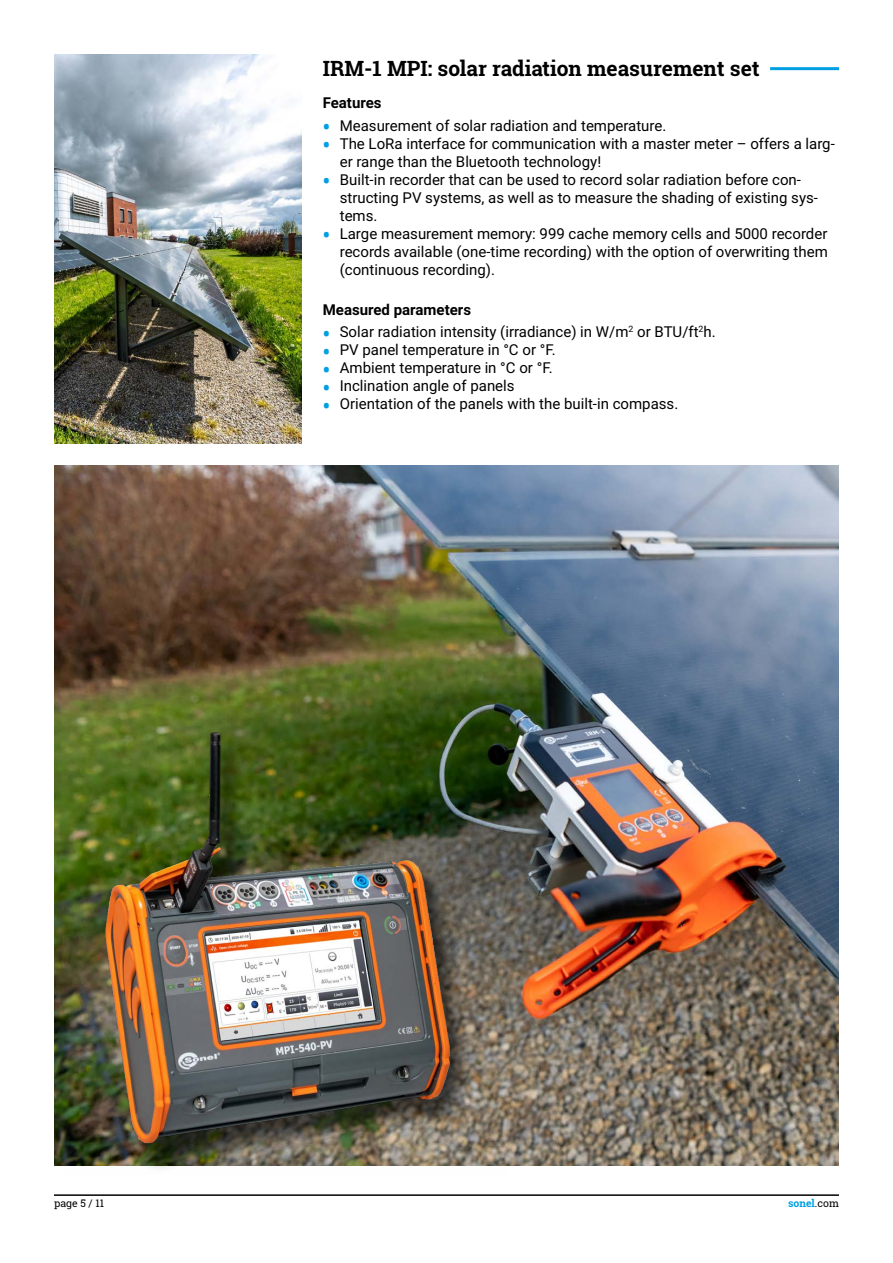
<style>
.page{position:relative;width:893px;height:1263px;background:#fff}
.page>*{position:absolute;margin:0;border:0;box-sizing:border-box;transform-origin:0 0}
.t1{font:700 21px "Roboto Slab";color:#000}
.t2{font:15px/18px "Roboto";color:#000}
.t3{font:700 15px "Roboto";color:#000}
.t4{font:700 10.5px "Roboto Slab";color:#009fe3}
.t5{font:10.5px "Roboto Slab";color:#000}
.s1{font-family:"Roboto Slab";font-weight:700;font-size:21px;color:#009fe3}
.s2{font-weight:400;color:#000}
</style>
<div class="page">
<hr style="left:54px;top:1194px;width:785px;height:2px;background:#000">
<hr style="left:770px;top:67px;width:69px;height:3px;background:#009fe3">
<img style="left:54px;top:54px;width:247px;height:389px">
<img style="left:55px;top:465px;width:784px;height:700px">
<img style="left:64px;top:719px;width:442px;height:449px">
<h1 class="t1" style="left:323px;top:54px;width:438px">IRM-1 MPI: solar radiation measurement set</h1>
<p class="t3" style="left:323px;top:93px;width:60px">Features</p>
<p class="t2" style="left:323px;top:116px;width:345px"><span class="s1">•</span> Measurement of solar radiation and temperature.</p>
<p class="t2" style="left:340px;top:134px;width:497px;text-indent:-17px"><span class="s1">•</span> The LoRa interface for communication with a master meter – offers a larg&shy;er range than the Bluetooth technology!</p>
<p class="t2" style="left:340px;top:170px;width:480px;text-indent:-17px"><span class="s1">•</span> Built-in recorder that can be used to record solar radiation before con&shy;structing PV systems, as well as to measure the shading of existing sys&shy;tems.</p>
<p class="t2" style="left:340px;top:224px;width:490px;text-align:justify;text-indent:-17px"><span class="s1">•</span> Large measurement memory: 999 cache memory cells and 5000 recorder records available (one-time recording) with the option of overwriting them (continuous recording).</p>
<p class="t3" style="left:323px;top:299px;width:150px">Measured parameters</p>
<p class="t2" style="left:323px;top:322px;width:394px"><span class="s1">•</span> Solar radiation intensity (irradiance) in W/m<sup>2</sup> or BTU/ft<sup>2</sup>h.</p>
<p class="t2" style="left:323px;top:340px;width:235px"><span class="s1">•</span> PV panel temperature in °C or °F.</p>
<p class="t2" style="left:323px;top:358px;width:232px"><span class="s1">•</span> Ambient temperature in °C or °F.</p>
<p class="t2" style="left:323px;top:376px;width:193px"><span class="s1">•</span> Inclination angle of panels</p>
<p class="t2" style="left:323px;top:394px;width:357px"><span class="s1">•</span> Orientation of the panels with the built-in compass.</p>
<p class="t5" style="left:54px;top:1196px;width:51px">page 5 / 11</p>
<p class="t4" style="left:788px;top:1196px;width:52px">sonel<span class="s2">.com</span></p>
</div>
